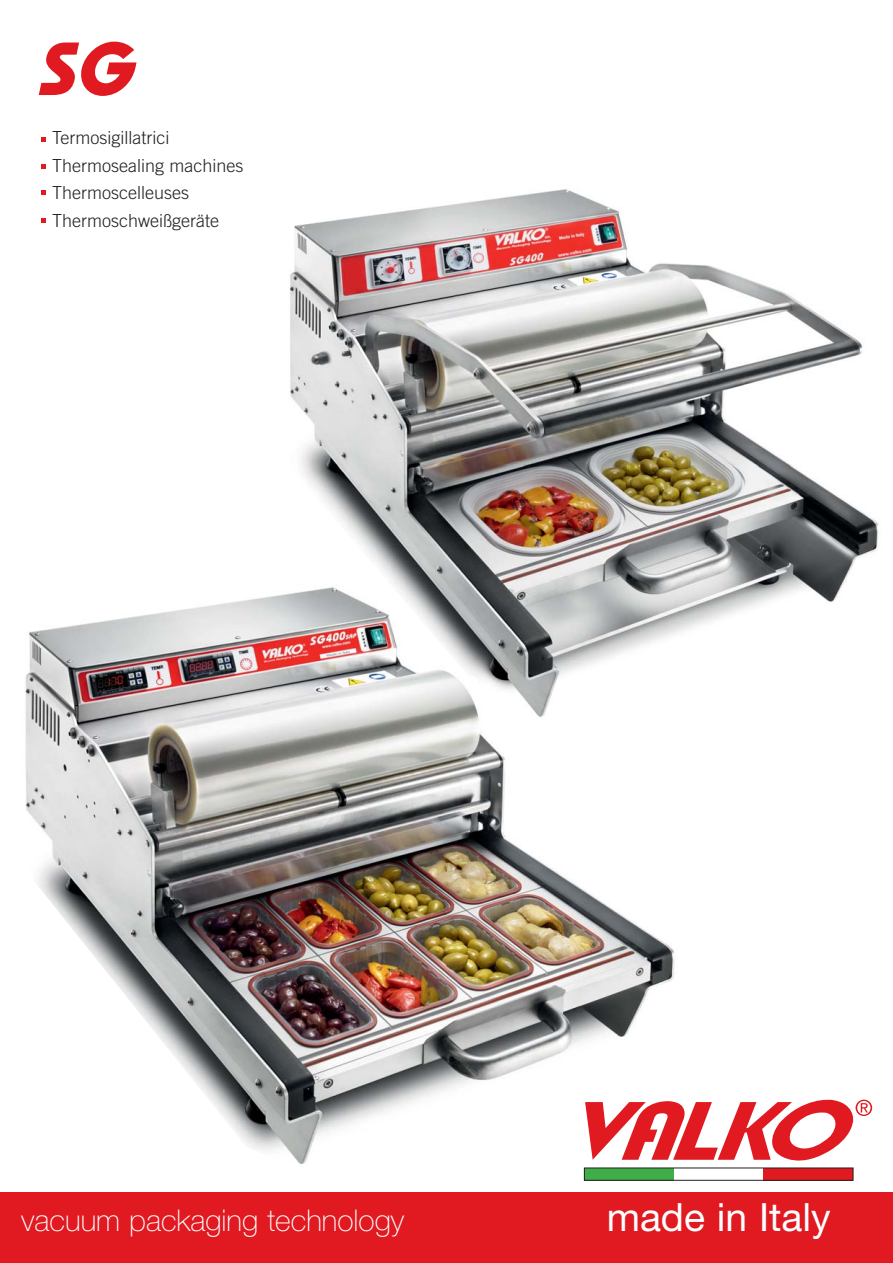
<style>
.page{position:relative;width:893px;height:1263px;background:#fff}
.page>*{position:absolute;margin:0;border:0;box-sizing:border-box;transform-origin:0 0}
.t1{font:italic 700 75px "Bauhaus";color:#e11a22}
.t2{font:39px "Helvetica Neue LT Std";color:#fff}
.t3{font:100 30px "Helvetica Neue LT Std";color:#fff}
.t4{font:300 18px/27.8px "Trade Gothic LT Std";color:#231f20}
</style>
<div class="page">
<div style="left:0;top:1192px;width:893px;height:71px;background:#e11a22"></div>
<svg style="left:41px;top:137px;width:4px;height:4px"></svg>
<svg style="left:41px;top:164px;width:4px;height:4px"></svg>
<svg style="left:41px;top:191px;width:4px;height:4px"></svg>
<svg style="left:41px;top:218px;width:4px;height:4px"></svg>
<img style="left:289px;top:189px;width:590px;height:440px">
<img style="left:25px;top:575px;width:663px;height:594px">
<div style="left:584px;top:1168px;width:90px;height:12px;background:#41ad49"></div>
<div style="left:764px;top:1168px;width:89px;height:12px;background:#e11a22"></div>
<svg style="left:585px;top:1097px;width:287px;height:71px"></svg>
<h1 class="t1" style="left:36px;top:43px;width:112px">SG</h1>
<p class="t4" style="left:52px;top:125px;width:193px">Termosigillatrici<br>Thermosealing machines<br>Thermoscelleuses<br>Thermoschweißgeräte</p>
<h3 class="t3" style="left:21px;top:1203px;width:384px">vacuum packaging technology</h3>
<h2 class="t2" style="left:607px;top:1195px;width:225px">made in Italy</h2>
</div>
